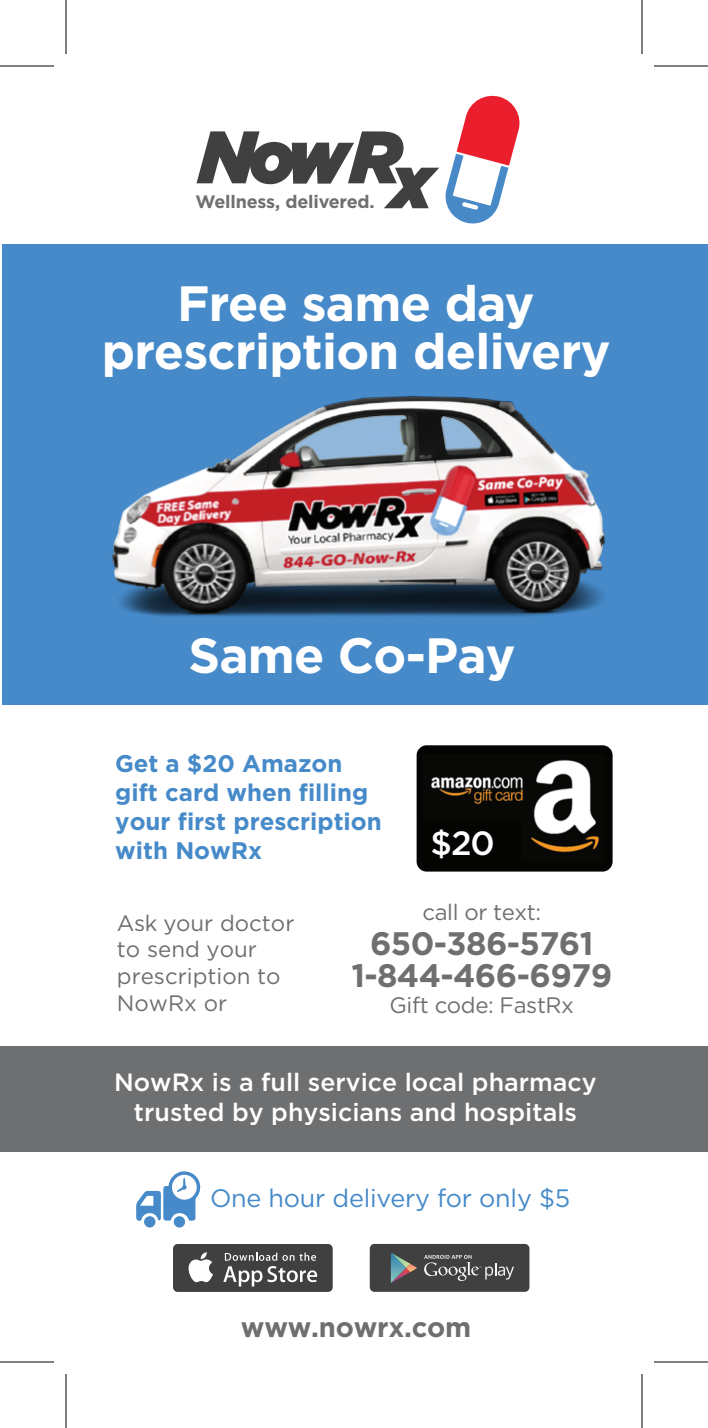
<style>
.page{position:relative;width:708px;height:1428px;background:#fff}
.page>*{position:absolute;margin:0;border:0;box-sizing:border-box;transform-origin:0 0}
.t1{font:700 49.6px/47.4px "Gotham";letter-spacing:-.015em;color:#fff;text-align:center}
.t2{font:500 33.6px "Gotham";color:#fff}
.t3{font:700 32.6px/31.6px "Gotham";letter-spacing:-.02em;color:#6d6f70;text-align:center}
.t4{font:700 27.4px "Gotham";letter-spacing:-.01em;color:#6d6f70}
.t5{font:25.2px "Gotham";letter-spacing:-.01em;color:#468ac9}
.t6{font:500 25px/30px "Gotham";color:#fff;text-align:center}
.t7{font:700 24px/28.8px "Gotham";color:#468ac9}
.t8{font:22.2px/26.8px "Gotham";color:#6d6f70}
.t9{font:22.2px "Gotham";letter-spacing:-.02em;color:#6d6f70}
.t10{font:700 18px "Gotham";letter-spacing:-.01em;color:#6d6f70}
</style>
<div class="page">
<div style="left:0;top:1046px;width:708px;height:106px;background:#6e6f71"></div>
<div style="left:2px;top:244px;width:706px;height:460px;background:#468ac9"></div>
<div style="left:173px;top:1244px;width:160px;height:48px;background:#414041;border-radius:5px"></div>
<svg style="left:188px;top:1252px;width:25px;height:30px"></svg>
<svg style="left:223px;top:1253px;width:94px;height:34px"></svg>
<hr style="left:0;top:66px;width:54px;height:1px;background:#000">
<hr style="left:654px;top:66px;width:54px;height:1px;background:#000">
<hr style="left:0;top:1362px;width:54px;height:1px;background:#000">
<hr style="left:654px;top:1362px;width:54px;height:1px;background:#000">
<hr style="left:66px;top:0;width:1px;height:54px;background:#000">
<hr style="left:66px;top:1374px;width:1px;height:54px;background:#000">
<hr style="left:642px;top:0;width:1px;height:54px;background:#000">
<hr style="left:642px;top:1374px;width:1px;height:54px;background:#000">
<div style="left:144px;top:1216px;width:11px;height:12px;background:#468ac9;border-radius:50%"></div>
<div style="left:174px;top:1216px;width:11px;height:12px;background:#468ac9;border-radius:50%"></div>
<svg style="left:136px;top:1171px;width:65px;height:50px"></svg>
<svg style="left:197px;top:95px;width:323px;height:129px"></svg>
<img style="left:112px;top:395px;width:493px;height:222px">
<div style="left:417px;top:745px;width:196px;height:127px;background:#040503;border-radius:10px"></div>
<img style="left:431px;top:759px;width:168px;height:94px">
<div style="left:370px;top:1244px;width:159px;height:48px;background:#414041;border-radius:5px"></div>
<svg style="left:391px;top:1253px;width:26px;height:30px"></svg>
<svg style="left:424px;top:1255px;width:90px;height:26px"></svg>
<p class="t10" style="left:196px;top:192px;width:181px">Wellness, delivered.</p>
<h1 class="t1" style="left:102px;top:279px;width:510px">Free same day prescription delivery</h1>
<h1 class="t1" style="left:189px;top:631px;width:329px">Same Co-Pay</h1>
<p class="t7" style="left:115px;top:749px;width:268px">Get a $20 Amazon gift card when filling your first prescription with NowRx</p>
<h2 class="t2" style="left:430px;top:824px;width:66px">$20</h2>
<p class="t8" style="left:117px;top:909px;width:179px">Ask your doctor to send your prescription to<br>NowRx or</p>
<p class="t9" style="left:422px;top:900px;width:120px">call or text:</p>
<h3 class="t3" style="left:351px;top:927px;width:262px">650-386-5761<br>1-844-466-6979</h3>
<p class="t9" style="left:390px;top:993px;width:186px">Gift code: FastRx</p>
<p class="t6" style="left:114px;top:1067px;width:484px">NowRx is a full service local pharmacy trusted by physicians and hospitals</p>
<p class="t5" style="left:210px;top:1184px;width:362px">One hour delivery for only $5</p>
<p class="t4" style="left:241px;top:1312px;width:232px">www.nowrx.com</p>
</div>
